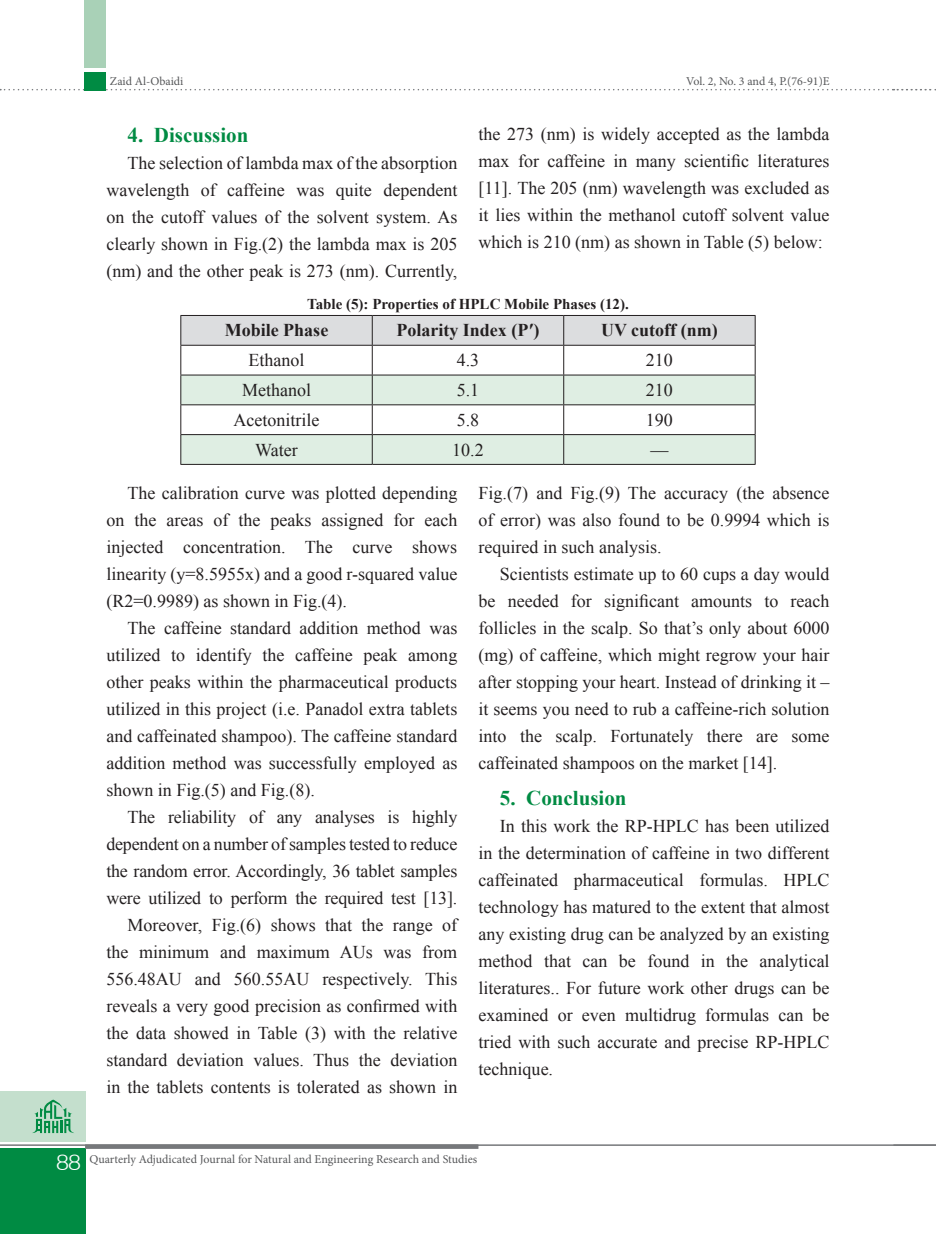
<style>
.page{position:relative;width:936px;height:1234px;background:#fff}
.page>*{position:absolute;margin:0;border:0;box-sizing:border-box;transform-origin:0 0}
.t1{font:700 21px "Times New Roman";color:#008b43}
.t2{font:300 21px "BMW Type";color:#fff}
.t3{font:18px/27px "Times New Roman";color:#231f20;text-align:justify}
.t4{font:700 18px "Times New Roman";color:#231f20}
.t5{font:700 15px "Times New Roman";color:#231f20}
.t6{font:12px "Minion Pro";color:#57585a}
</style>
<div class="page">
<div style="left:0;top:1148px;width:85px;height:85px;background:#008b43"></div>
<hr style="left:0;top:1144px;width:935px;height:1px;background:#76787b">
<svg style="left:85px;top:1144px;width:393px;height:4px;background:#7b7d7f"></svg>
<div style="left:0;top:1091px;width:85px;height:50px;background:#c4dfcd"></div>
<svg style="left:0;top:89px;width:936px;height:1px"></svg>
<div style="left:84px;top:72px;width:22px;height:18px;background:#008b43"></div>
<div style="left:84px;top:0;width:22px;height:67px;background:#a9d1b7"></div>
<svg style="left:34px;top:1099px;width:38px;height:33px"></svg>
<hr style="left:180px;top:464px;width:192px;height:1px;background:#231f20">
<hr style="left:372px;top:464px;width:191px;height:1px;background:#231f20">
<svg style="left:180px;top:315px;width:575px;height:149px"></svg>
<hr style="left:563px;top:434px;width:192px;height:1px;background:#231f20">
<hr style="left:563px;top:464px;width:192px;height:1px;background:#231f20">
<p class="t6" style="left:110px;top:73px;width:75px">Zaid Al-Obaidi</p>
<p class="t6" style="left:686px;top:73px;width:145px">Vol. 2, No. 3 and 4, P.(76-91)E</p>
<p class="t1" style="left:128px;top:120px;width:122px">4. Discussion</p>
<p class="t3" style="left:106px;top:149px;width:352px;text-indent:21px">The selection of lambda max of the absorption wavelength of caffeine was quite dependent on the cutoff values of the solvent system. As clearly shown in Fig.(2) the lambda max is 205 (nm) and the other peak is 273 (nm). Currently,</p>
<p class="t3" style="left:478px;top:120px;width:352px">the 273 (nm) is widely accepted as the lambda max for caffeine in many scientific literatures [11]. The 205 (nm) wavelength was excluded as it lies within the methanol cutoff solvent value which is 210 (nm) as shown in Table (5) below:</p>
<p class="t5" style="left:307px;top:293px;width:323px">Table (5): Properties of HPLC Mobile Phases (12).</p>
<p class="t4" style="left:225px;top:318px;width:105px">Mobile Phase</p>
<p class="t4" style="left:396px;top:318px;width:145px">Polarity Index (P′)</p>
<p class="t4" style="left:601px;top:318px;width:118px">UV cutoff (nm)</p>
<p class="t3" style="left:248px;top:346px;width:57px">Ethanol</p>
<p class="t3" style="left:456px;top:346px;width:24px">4.3</p>
<p class="t3" style="left:646px;top:346px;width:28px">210</p>
<p class="t3" style="left:242px;top:376px;width:70px">Methanol</p>
<p class="t3" style="left:456px;top:376px;width:24px">5.1</p>
<p class="t3" style="left:646px;top:376px;width:28px">210</p>
<p class="t3" style="left:233px;top:406px;width:87px">Acetonitrile</p>
<p class="t3" style="left:456px;top:406px;width:24px">5.8</p>
<p class="t3" style="left:646px;top:406px;width:28px">190</p>
<p class="t3" style="left:255px;top:436px;width:44px">Water</p>
<p class="t3" style="left:452px;top:436px;width:33px">10.2</p>
<p class="t3" style="left:650px;top:436px;width:19px">—</p>
<p class="t3" style="left:106px;top:479px;width:352px;text-indent:21px">The calibration curve was plotted depending on the areas of the peaks assigned for each injected concentration. The curve shows linearity (y=8.5955x) and a good r-squared value (R2=0.9989) as shown in Fig.(4).</p>
<p class="t3" style="left:106px;top:614px;width:352px;text-indent:21px">The caffeine standard addition method was utilized to identify the caffeine peak among other peaks within the pharmaceutical products utilized in this project (i.e. Panadol extra tablets and caffeinated shampoo). The caffeine standard addition method was successfully employed as shown in Fig.(5) and Fig.(8).</p>
<p class="t3" style="left:106px;top:803px;width:352px;text-align:right">The reliability of any analyses is highly dependent on a number of samples tested to reduce the random error. Accordingly, 36 tablet samples were utilized to perform the required test [13].<br>Moreover, Fig.(6) shows that the range of the minimum and maximum AUs was from 556.48AU and 560.55AU respectively. This reveals a very good precision as confirmed with the data showed in Table (3) with the relative standard deviation values. Thus the deviation in the tablets contents is tolerated as shown in</p>
<p class="t3" style="left:478px;top:479px;width:352px">Fig.(7) and Fig.(9) The accuracy (the absence of error) was also found to be 0.9994 which is required in such analysis.</p>
<p class="t3" style="left:478px;top:560px;width:352px;text-indent:21px">Scientists estimate up to 60 cups a day would be needed for significant amounts to reach follicles in the scalp. So that’s only about 6000 (mg) of caffeine, which might regrow your hair after stopping your heart. Instead of drinking it – it seems you need to rub a caffeine-rich solution into the scalp. Fortunately there are some caffeinated shampoos on the market [14].</p>
<p class="t1" style="left:500px;top:783px;width:128px">5. Conclusion</p>
<p class="t3" style="left:478px;top:811px;width:352px;text-indent:21px">In this work the RP-HPLC has been utilized in the determination of caffeine in two different caffeinated pharmaceutical formulas. HPLC technology has matured to the extent that almost any existing drug can be analyzed by an existing method that can be found in the analytical literatures.. For future work other drugs can be examined or even multidrug formulas can be tried with such accurate and precise RP-HPLC technique.</p>
<p class="t2" style="left:56px;top:1147px;width:26px">88</p>
<p class="t6" style="left:89px;top:1150px;width:389px">Quarterly Adjudicated Journal for Natural and Engineering Research and Studies</p>
</div>
